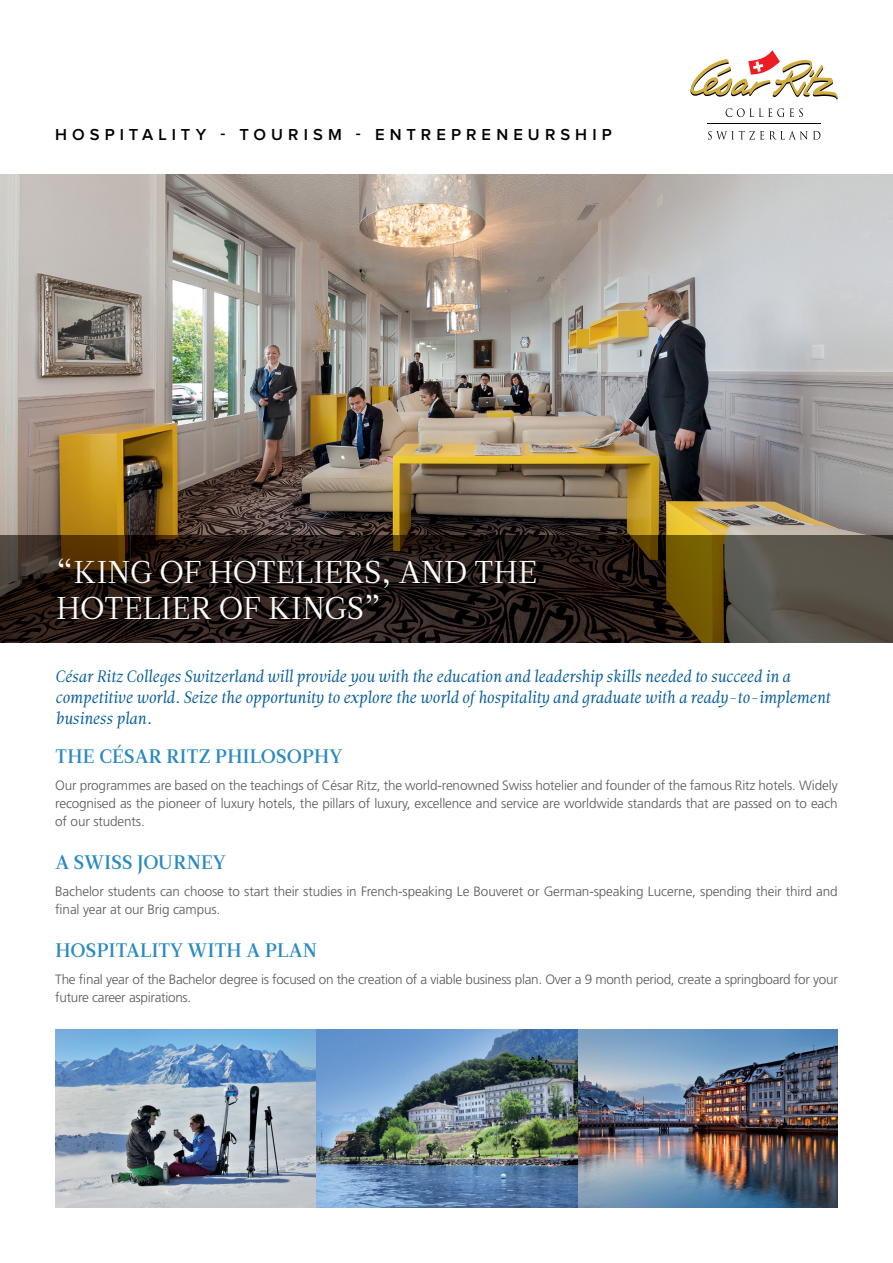
<style>
.page{position:relative;width:893px;height:1263px;background:#fff}
.page>*{position:absolute;margin:0;border:0;box-sizing:border-box;transform-origin:0 0}
.t1{font:31.5px/36px "Leitura Roman 1";letter-spacing:.005em;color:#fff}
.t2{font:19.5px "Leitura Roman 3";letter-spacing:.015em;color:#298ac0}
.t3{font:16.5px/21px "Leitura Italic 1";letter-spacing:-.025em;color:#005996}
.t4{font:600 16.5px "Proxima Nova";letter-spacing:.31em;color:#000}
.t5{font:300 13.5px/18px "Frutiger";letter-spacing:-.01em;color:#58595b}
</style>
<div class="page">
<img style="left:0;top:174px;width:893px;height:468px">
<svg style="left:725px;top:108px;width:78px;height:9px"></svg>
<svg style="left:708px;top:131px;width:112px;height:9px"></svg>
<svg style="left:690px;top:50px;width:148px;height:49px"></svg>
<hr style="left:708px;top:124px;width:113px;height:1px;background:#000">
<img style="left:577px;top:1029px;width:261px;height:179px">
<img style="left:55px;top:1029px;width:261px;height:179px">
<img style="left:316px;top:1029px;width:261px;height:179px">
<p class="t4" style="left:55px;top:125px;width:558px">HOSPITALITY - TOURISM - ENTREPRENEURSHIP</p>
<h1 class="t1" style="left:56px;top:555px;width:483px">“KING OF HOTELIERS, AND THE<br>HOTELIER OF KINGS”</h1>
<p class="t3" style="left:55px;top:666px;width:777px">César Ritz Colleges Switzerland will provide you with the education and leadership skills needed to succeed in a competitive world. Seize the opportunity to explore the world of hospitality and graduate with a ready-to-implement business plan.</p>
<h2 class="t2" style="left:55px;top:745px;width:288px">THE CÉSAR RITZ PHILOSOPHY</h2>
<p class="t5" style="left:55px;top:776px;width:784px;text-align:justify">Our programmes are based on the teachings of César Ritz, the world-renowned Swiss hotelier and founder of the famous Ritz hotels. Widely recognised as the pioneer of luxury hotels, the pillars of luxury, excellence and service are worldwide standards that are passed on to each of our students.</p>
<h2 class="t2" style="left:55px;top:851px;width:172px">A SWISS JOURNEY</h2>
<p class="t5" style="left:55px;top:882px;width:784px">Bachelor students can choose to start their studies in French-speaking Le Bouveret or German-speaking Lucerne, spending their third and final year at our Brig campus.</p>
<h2 class="t2" style="left:55px;top:939px;width:263px">HOSPITALITY WITH A PLAN</h2>
<p class="t5" style="left:55px;top:970px;width:784px">The final year of the Bachelor degree is focused on the creation of a viable business plan. Over a 9 month period, create a springboard for your future career aspirations.</p>
</div>
